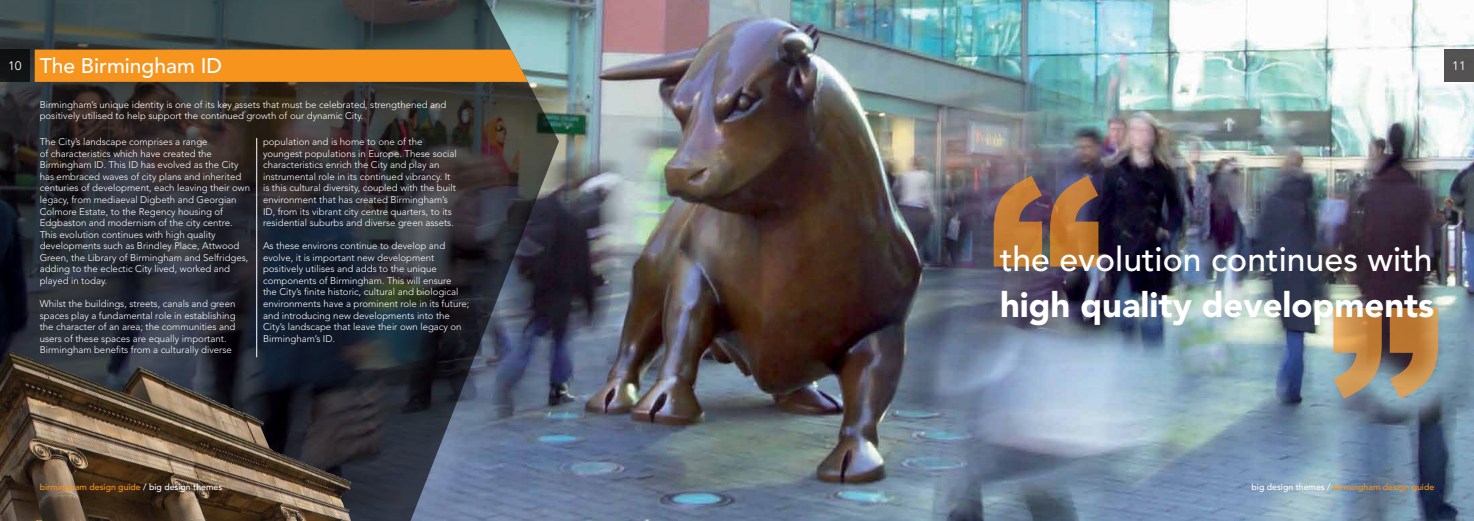
<style>
.page{position:relative;width:1474px;height:521px;background:#fff}
.page>*{position:absolute;margin:0;border:0;box-sizing:border-box;transform-origin:0 0}
.t1{font:900 227.5px "Arial";color:#f7941e}
.t2{font:900 227.5px "Arial";color:#f99d34}
.t3{font:900 34.56px "Avenir";color:#fff}
.t4{font:500 33.77px "Avenir";color:#fff}
.t5{font:500 21px "Avenir";color:#fff}
.t6{font:12.25px "Avenir";color:#fff}
.t7{font:300 9.62px/11.5px "Avenir LT Std";color:#fff}
.t8{font:500 8.75px "Avenir";color:#f7941e}
.s1{color:#fff}
</style>
<div class="page">
<img style="left:559px;top:0;width:914px;height:521px">
<svg style="left:0;top:0;width:559px;height:521px;background:#33383f"></svg>
<div style="left:35px;top:50px;width:493px;height:32px;background:#f7941e"></div>
<div style="left:1444px;top:50px;width:29px;height:32px;background:#565353"></div>
<div style="left:0;top:50px;width:30px;height:32px;background:#111212"></div>
<hr style="left:256px;top:138px;width:1px;height:219px;background:#fff">
<img style="left:0;top:352px;width:351px;height:169px">
<p class="t6" style="left:8px;top:59px;width:15px">10</p>
<h3 class="t5" style="left:40px;top:54px;width:184px">The Birmingham ID</h3>
<p class="t7" style="left:40px;top:99px;width:408px">Birmingham’s unique identity is one of its key assets that must be celebrated, strengthened and positively utilised to help support the continued growth of our dynamic City.</p>
<p class="t7" style="left:40px;top:136px;width:212px">The City’s landscape comprises a range<br>of characteristics which have created the Birmingham ID. This ID has evolved as the City has embraced waves of city plans and inherited centuries of development, each leaving their own legacy, from mediaeval Digbeth and Georgian Colmore Estate, to the Regency housing of Edgbaston and modernism of the city centre.<br>This evolution continues with high quality developments such as Brindley Place, Attwood Green, the Library of Birmingham and Selfridges, adding to the eclectic City lived, worked and played in today.</p>
<p class="t7" style="left:40px;top:298px;width:197px">Whilst the buildings, streets, canals and green spaces play a fundamental role in establishing the character of an area; the communities and users of these spaces are equally important.<br>Birmingham benefits from a culturally diverse</p>
<p class="t7" style="left:263px;top:136px;width:195px">population and is home to one of the youngest populations in Europe. These social characteristics enrich the City and play an instrumental role in its continued vibrancy. It is this cultural diversity, coupled with the built environment that has created Birmingham’s ID, from its vibrant city centre quarters, to its residential suburbs and diverse green assets.</p>
<p class="t7" style="left:263px;top:240px;width:208px">As these environs continue to develop and evolve, it is important new development positively utilises and adds to the unique components of Birmingham. This will ensure<br>the City’s finite historic, cultural and biological environments have a prominent role in its future; and introducing new developments into the City’s landscape that leave their own legacy on Birmingham’s ID.</p>
<p class="t8" style="left:40px;top:482px;width:184px">birmingham design guide <span class="s1">/ big design themes</span></p>
<p class="t6" style="left:1452px;top:59px;width:15px">11</p>
<h1 class="t1" style="left:987px;top:95px;width:115px">“</h1>
<h3 class="t4" style="left:1000px;top:240px;width:434px">the evolution continues with</h3>
<h1 class="t2" style="left:1444px;top:479px;width:115px;rotate:-180deg">“</h1>
<h2 class="t3" style="left:1000px;top:284px;width:436px">high quality developments</h2>
<p class="t8" style="left:1251px;top:482px;width:184px"><span class="s1">big design themes /</span> birmingham design guide</p>
</div>
